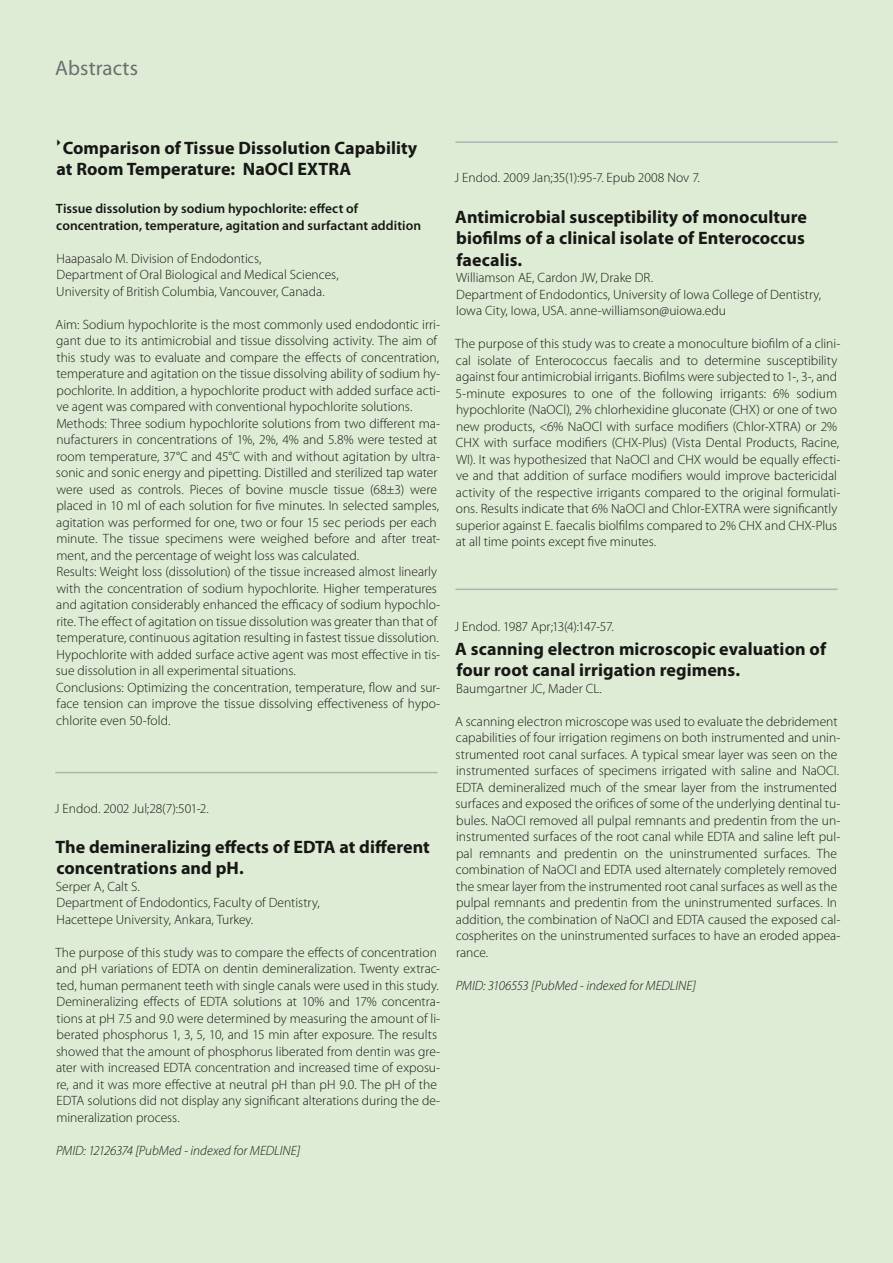
<style>
.page{position:relative;width:893px;height:1263px;background:#dfecd5}
.page>*{position:absolute;margin:0;border:0;box-sizing:border-box;transform-origin:0 0}
.t1{font:21px "Myriad Pro";letter-spacing:.005em;color:#6e6e6e}
.t2{font:700 18px/21.6px "Myriad Pro";letter-spacing:.005em;color:#171715}
.t3{font:300 13.5px/16.5px "Myriad Pro";color:#171715}
.t4{font:600 13.5px/16.5px "Myriad Pro";letter-spacing:.005em;color:#171715}
.t5{font:italic 300 13.5px "Myriad Pro";letter-spacing:-.005em;color:#171715}
</style>
<div class="page">
<hr style="left:55px;top:772px;width:382px;height:1px;background:#b0b2b2">
<hr style="left:455px;top:589px;width:383px;height:1px;background:#b0b2b2">
<hr style="left:455px;top:141px;width:383px;height:2px;background:#b0b2b2">
<h1 class="t1" style="left:55px;top:57px;width:84px">Abstracts</h1>
<h2 class="t2" style="left:56px;top:137px;width:363px"><sup>▸</sup>Comparison of Tissue Dissolution Capability at Room Temperature: NaOCl EXTRA</h2>
<p class="t4" style="left:56px;top:201px;width:367px">Tissue dissolution by sodium hypochlorite: effect of concentration, temperature, agitation and surfactant addition</p>
<p class="t3" style="left:56px;top:250px;width:284px">Haapasalo M. Division of Endodontics,<br>Department of Oral Biological and Medical Sciences,<br>University of British Columbia, Vancouver, Canada.</p>
<p class="t3" style="left:56px;top:316px;width:386px">Aim: Sodium hypochlorite is the most commonly used endodontic irri&shy;gant due to its antimicrobial and tissue dissolving activity. The aim of this study was to evaluate and compare the effects of concentration, temperature and agitation on the tissue dissolving ability of sodium hy&shy;pochlorite. In addition, a hypochlorite product with added surface acti&shy;ve agent was compared with conventional hypochlorite solutions.<br>Methods: Three sodium hypochlorite solutions from two different ma&shy;nufacturers in concentrations of 1%, 2%, 4% and 5.8% were tested at room temperature, 37°C and 45°C with and without agitation by ultra&shy;sonic and sonic energy and pipetting. Distilled and sterilized tap water were used as controls. Pieces of bovine muscle tissue (68±3) were placed in 10 ml of each solution for five minutes. In selected samples, agitation was performed for one, two or four 15 sec periods per each minute. The tissue specimens were weighed before and after treat&shy;ment, and the percentage of weight loss was calculated.<br>Results: Weight loss (dissolution) of the tissue increased almost linearly with the concentration of sodium hypochlorite. Higher temperatures and agitation considerably enhanced the efficacy of sodium hypochlo&shy;rite. The effect of agitation on tissue dissolution was greater than that of temperature, continuous agitation resulting in fastest tissue dissolution.<br>Hypochlorite with added surface active agent was most effective in tis&shy;sue dissolution in all experimental situations.<br>Conclusions: Optimizing the concentration, temperature, flow and sur&shy;face tension can improve the tissue dissolving effectiveness of hypo&shy;chlorite even 50-fold.</p>
<p class="t3" style="left:55px;top:801px;width:155px">J Endod. 2002 Jul;28(7):501-2.</p>
<h2 class="t2" style="left:55px;top:836px;width:376px">The demineralizing effects of EDTA at different concentrations and pH.</h2>
<p class="t3" style="left:56px;top:878px;width:265px">Serper A, Calt S.<br>Department of Endodontics, Faculty of Dentistry,<br>Hacettepe University, Ankara, Turkey.</p>
<p class="t3" style="left:55px;top:944px;width:386px">The purpose of this study was to compare the effects of concentration and pH variations of EDTA on dentin demineralization. Twenty extrac&shy;ted, human permanent teeth with single canals were used in this study.<br>Demineralizing effects of EDTA solutions at 10% and 17% concentra&shy;tions at pH 7.5 and 9.0 were determined by measuring the amount of li&shy;berated phosphorus 1, 3, 5, 10, and 15 min after exposure. The results showed that the amount of phosphorus liberated from dentin was gre&shy;ater with increased EDTA concentration and increased time of exposu&shy;re, and it was more effective at neutral pH than pH 9.0. The pH of the EDTA solutions did not display any significant alterations during the de&shy;mineralization process.</p>
<p class="t5" style="left:56px;top:1143px;width:246px">PMID: 12126374 [PubMed - indexed for MEDLINE]</p>
<p class="t3" style="left:455px;top:170px;width:247px">J Endod. 2009 Jan;35(1):95-7. Epub 2008 Nov 7.</p>
<h2 class="t2" style="left:455px;top:206px;width:353px">Antimicrobial susceptibility of monoculture biofilms of a clinical isolate of Enterococcus faecalis.</h2>
<p class="t3" style="left:456px;top:270px;width:367px">Williamson AE, Cardon JW, Drake DR.<br>Department of Endodontics, University of Iowa College of Dentistry,<br>Iowa City, Iowa, USA. anne-williamson@uiowa.edu</p>
<p class="t3" style="left:455px;top:336px;width:387px">The purpose of this study was to create a monoculture biofilm of a clini&shy;cal isolate of Enterococcus faecalis and to determine susceptibility against four antimicrobial irrigants. Biofilms were subjected to 1-, 3-, and 5-minute exposures to one of the following irrigants: 6% sodium hypochlorite (NaOCl), 2% chlorhexidine gluconate (CHX) or one of two new products, &lt;6% NaOCl with surface modifiers (Chlor-XTRA) or 2% CHX with surface modifiers (CHX-Plus) (Vista Dental Products, Racine, WI). It was hypothesized that NaOCl and CHX would be equally effecti&shy;ve and that addition of surface modifiers would improve bactericidal activity of the respective irrigants compared to the original formulati&shy;ons. Results indicate that 6% NaOCl and Chlor-EXTRA were significantly superior against E. faecalis biolfilms compared to 2% CHX and CHX-Plus at all time points except five minutes.</p>
<p class="t3" style="left:455px;top:618px;width:161px">J Endod. 1987 Apr;13(4):147-57.</p>
<h2 class="t2" style="left:455px;top:638px;width:372px">A scanning electron microscopic evaluation of four root canal irrigation regimens.</h2>
<p class="t3" style="left:456px;top:680px;width:147px">Baumgartner JC, Mader CL.</p>
<p class="t3" style="left:455px;top:713px;width:387px">A scanning electron microscope was used to evaluate the debridement capabilities of four irrigation regimens on both instrumented and unin&shy;strumented root canal surfaces. A typical smear layer was seen on the instrumented surfaces of specimens irrigated with saline and NaOCI.<br>EDTA demineralized much of the smear layer from the instrumented surfaces and exposed the orifices of some of the underlying dentinal tu&shy;bules. NaOCI removed all pulpal remnants and predentin from the un&shy;instrumented surfaces of the root canal while EDTA and saline left puI&shy;pal remnants and predentin on the uninstrumented surfaces. The combination of NaOCI and EDTA used alternately completely removed the smear layer from the instrumented root canal surfaces as well as the pulpal remnants and predentin from the uninstrumented surfaces. In addition, the combination of NaOCI and EDTA caused the exposed cal&shy;cospherites on the uninstrumented surfaces to have an eroded appea&shy;rance.</p>
<p class="t5" style="left:456px;top:978px;width:242px">PMID: 3106553 [PubMed - indexed for MEDLINE]</p>
</div>
